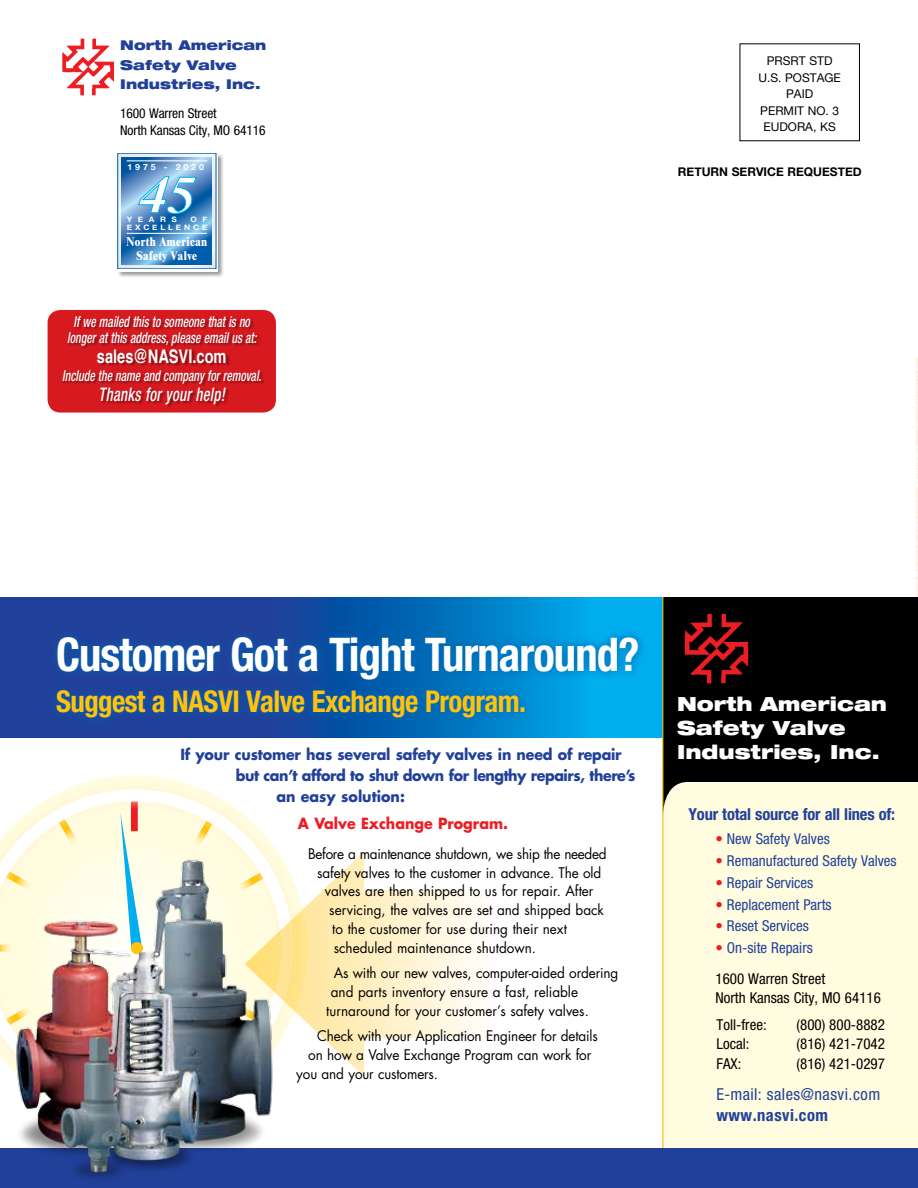
<style>
.page{position:relative;width:918px;height:1188px;background:#fff}
.page>*{position:absolute;margin:0;border:0;box-sizing:border-box;transform-origin:0 0}
.t1{font:italic 700 52.95px "Times";color:#fff;scale:1.1 1}
.t2{font:700 condensed 46.5px "Helvetica Neue";letter-spacing:-.02em;color:#fff;scale:.96 1}
.t3{font:700 condensed 30px "Helvetica Neue";letter-spacing:-.02em;color:#ffc20e;scale:.96 1}
.t4{font:900 expanded 19.5px/24px "Helvetica Neue";color:#fff}
.t5{font:italic 500 condensed 18.75px "Helvetica Neue";letter-spacing:.02em;color:#fff;scale:.78 1}
.t6{font:700 18.75px "Helvetica";color:#fff;scale:.78 1}
.t7{font:700 condensed 16.5px "Helvetica Neue";letter-spacing:-.01em;color:#21409a}
.t8{font:condensed 16.5px "Helvetica Neue";letter-spacing:.03em;color:#21409a}
.t9{font:700 condensed 16.5px "Helvetica Neue";letter-spacing:.03em;color:#21409a}
.t10{font:condensed 15px/30.8px "Helvetica Neue";color:#000}
.t11{font:italic 500 condensed 15px/15.9px "Helvetica Neue";color:#fff;text-align:center;scale:.78 1}
.t12{font:condensed 15px "Helvetica Neue";color:#21409a}
.t13{font:700 15px "Futura";letter-spacing:-.01em;color:#21409a;scale:.95 1}
.t14{font:700 15px "Futura";letter-spacing:-.035em;color:#21409a;scale:.95 1}
.t15{font:700 15px "Futura";color:#ed1d24;scale:.95 1}
.t16{font:14.25px "Futura";letter-spacing:-.01em;color:#000;scale:.95 1}
.t17{font:900 expanded 13.5px/19.5px "Helvetica Neue";color:#21409a}
.t18{font:condensed 13.5px/16.8px "Helvetica Neue";letter-spacing:-.01em;color:#000}
.t19{font:800 12.3px/13.2px "Times";letter-spacing:.05em;color:#fff;text-align:center;scale:.84 1}
.t20{font:12px/16.5px "Helvetica Neue";color:#000;text-align:center}
.t21{font:700 12px "Helvetica Neue";color:#000}
.t22{font:700 8.55px "Helvetica Neue";letter-spacing:.325em;color:#fff;scale:1.04 1}
.t23{font:700 7.5px/8.6px "Helvetica Neue";letter-spacing:.345em;color:#fff;text-align:right;scale:1.1 1}
.s1{color:#ed1d24}
.s2{color:#21409a}
</style>
<div class="page">
<svg style="left:0;top:597px;width:662px;height:140px;background:#1160b2"></svg>
<img style="left:916px;top:357px;width:2px;height:240px">
<div style="left:663px;top:768px;width:255px;height:420px;background:#fffcdf"></div>
<img style="left:62px;top:38px;width:53px;height:58px">
<div style="left:118px;top:153px;width:106px;height:125px;background:#000;opacity:.4"></div>
<svg style="left:118px;top:153px;width:100px;height:118px"></svg>
<svg style="left:118px;top:153px;width:98px;height:116px;background:#619bcd"></svg>
<hr style="left:127px;top:160px;width:80px;height:1px;background:#fff">
<hr style="left:127px;top:233px;width:80px;height:1px;background:#fff">
<svg style="left:663px;top:597px;width:255px;height:219px;fill:#000"></svg>
<img style="left:676px;top:613px;width:76px;height:75px">
<hr style="left:662px;top:597px;width:1px;height:591px;background:#f5bb0e">
<div style="left:48px;top:310px;width:228px;height:103px;background:#d71920;border-radius:13px"></div>
<div style="left:63px;top:316px;width:202px;height:92px;background:#000;opacity:.4"></div>
<div style="left:0;top:1149px;width:918px;height:39px;background:#21409a"></div>
<svg style="left:68px;top:780px;width:133px;height:9px"></svg>
<svg style="left:0;top:789px;width:276px;height:60px"></svg>
<svg style="left:328px;top:852px;width:150px;height:225px"></svg>
<svg style="left:48px;top:628px;width:600px;height:100px;background:#0a63b3"></svg>
<img style="left:0;top:849px;width:328px;height:330px">
<p class="t17" style="left:120px;top:35px;width:148px">North American<br>Safety Valve<br>Industries, Inc.</p>
<p class="t18" style="left:120px;top:105px;width:147px">1600 Warren Street<br>North Kansas City, MO 64116</p>
<p class="t22" style="left:127px;top:162px;width:75px">1975 - 2020</p>
<h1 class="t1" style="left:140px;top:145px;width:53px">45</h1>
<p class="t23" style="left:127px;top:215px;width:75px">O F<br>EXCELLENCE</p>
<p class="t19" style="left:126px;top:235px;width:98px">North American<br>Safety Valve</p>
<p class="t23" style="left:127px;top:215px;width:47px">YEARS</p>
<p class="t11" style="left:67px;top:313px;width:244px">If we mailed this to someone that is no longer at this address, please email us at:</p>
<h3 class="t6" style="left:97px;top:341px;width:168px">sales@NASVI.com</h3>
<p class="t11" style="left:62px;top:367px;width:257px">Include the name and company for removal.</p>
<h3 class="t5" style="left:99px;top:383px;width:163px">Thanks for your help!</h3>
<p class="t20" style="left:758px;top:52px;width:84px">PRSRT STD<br>U.S. POSTAGE<br>PAID<br>PERMIT NO. 3<br>EUDORA, KS</p>
<p class="t21" style="left:678px;top:164px;width:185px">RETURN SERVICE REQUESTED</p>
<h2 class="t2" style="left:56px;top:626px;width:609px">Customer Got a Tight Turnaround?</h2>
<h3 class="t3" style="left:56px;top:683px;width:491px">Suggest a NASVI Valve Exchange Program.</h3>
<p class="t13" style="left:180px;top:744px;width:466px">If your customer has several safety valves in need of repair</p>
<p class="t14" style="left:236px;top:765px;width:422px">but can’t afford to shut down for lengthy repairs, there’s</p>
<p class="t13" style="left:276px;top:786px;width:137px">an easy solution:</p>
<p class="t15" style="left:298px;top:813px;width:223px">A Valve Exchange Program.</p>
<p class="t16" style="left:308px;top:844px;width:315px">Before a maintenance shutdown, we ship the needed</p>
<p class="t16" style="left:317px;top:863px;width:301px">safety valves to the customer in advance. The old</p>
<p class="t16" style="left:325px;top:881px;width:284px">valves are then shipped to us for repair. After</p>
<p class="t16" style="left:329px;top:900px;width:291px">servicing, the valves are set and shipped back</p>
<p class="t16" style="left:332px;top:919px;width:249px">to the customer for use during their next</p>
<p class="t16" style="left:334px;top:938px;width:215px">scheduled maintenance shutdown.</p>
<p class="t16" style="left:334px;top:963px;width:301px">As with our new valves, computer-aided ordering</p>
<p class="t16" style="left:331px;top:982px;width:262px">and parts inventory ensure a fast, reliable</p>
<p class="t16" style="left:326px;top:1001px;width:278px">turnaround for your customer’s safety valves.</p>
<p class="t16" style="left:317px;top:1026px;width:297px">Check with your Application Engineer for details</p>
<p class="t16" style="left:308px;top:1045px;width:299px">on how a Valve Exchange Program can work for</p>
<p class="t16" style="left:296px;top:1064px;width:151px">you and your customers.</p>
<h3 class="t4" style="left:677px;top:691px;width:212px">North American<br>Safety Valve<br>Industries, Inc.</h3>
<p class="t7" style="left:689px;top:804px;width:208px">Your total source for all lines of:</p>
<p class="t12" style="left:716px;top:830px;width:116px"><span class="s1">•</span> New Safety Valves</p>
<p class="t12" style="left:716px;top:852px;width:183px"><span class="s1">•</span> Remanufactured Safety Valves</p>
<p class="t12" style="left:716px;top:874px;width:99px"><span class="s1">•</span> Repair Services</p>
<p class="t12" style="left:716px;top:896px;width:118px"><span class="s1">•</span> Replacement Parts</p>
<p class="t12" style="left:716px;top:917px;width:95px"><span class="s1">•</span> Reset Services</p>
<p class="t10" style="left:716px;top:932px;width:111px"><span class="s1">•</span> <span class="s2">On-site Repairs<br></span>1600 Warren Street</p>
<p class="t10" style="left:716px;top:985px;width:167px;line-height:26.2px">North Kansas City, MO 64116<br>Toll-free:</p>
<p class="t10" style="left:797px;top:1009px;width:90px">(800) 800-8882</p>
<p class="t10" style="left:716px;top:1028px;width:35px">Local:</p>
<p class="t10" style="left:797px;top:1028px;width:90px">(816) 421-7042</p>
<p class="t10" style="left:716px;top:1048px;width:26px">FAX:</p>
<p class="t10" style="left:797px;top:1048px;width:90px">(816) 421-0297</p>
<p class="t8" style="left:716px;top:1085px;width:165px">E-mail: sales@nasvi.com</p>
<p class="t9" style="left:716px;top:1105px;width:113px">www.nasvi.com</p>
</div>
